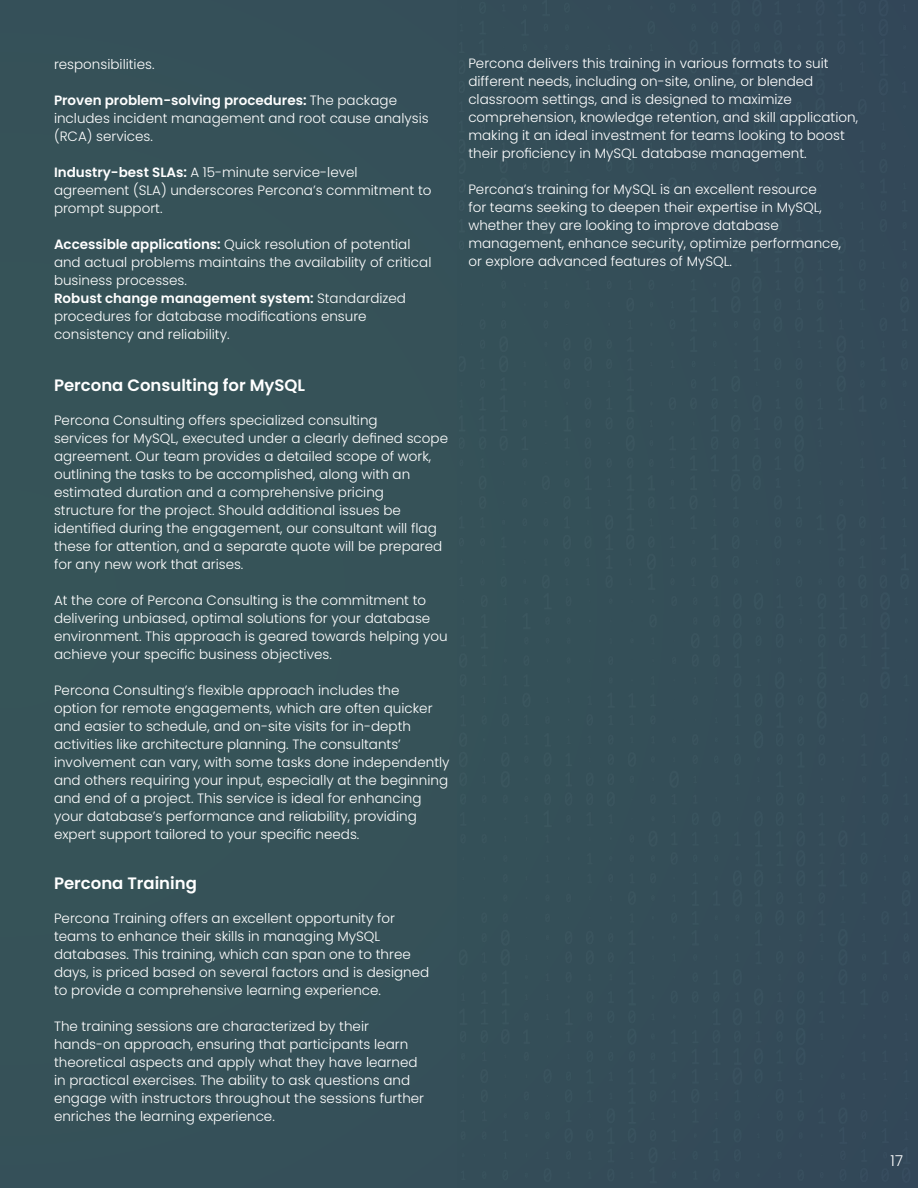
<style>
.page{position:relative;width:918px;height:1188px;background:#355058}
.page>*{position:absolute;margin:0;border:0;box-sizing:border-box;transform-origin:0 0}
.t1{font:600 16.5px "Poppins";color:#fff}
.t2{font:300 15px "Poppins";color:#fff}
.t3{font:300 13.5px/18px "Poppins";color:#fff}
.s1{font-weight:600}
</style>
<div class="page">
<p class="t3" style="left:54px;top:55px;width:102px">responsibilities.</p>
<p class="t3" style="left:54px;top:91px;width:376px"><span class="s1">Proven problem-solving procedures:</span> The package includes incident management and root cause analysis (RCA) services.</p>
<p class="t3" style="left:54px;top:163px;width:379px"><span class="s1">Industry-best SLAs:</span> A 15-minute service-level agreement (SLA) underscores Percona’s commitment to prompt support.</p>
<p class="t3" style="left:54px;top:235px;width:379px"><span class="s1">Accessible applications:</span> Quick resolution of potential and actual problems maintains the availability of critical business processes.<br><span class="s1">Robust change management system:</span> Standardized procedures for database modifications ensure consistency and reliability.</p>
<p class="t1" style="left:54px;top:376px;width:253px">Percona Consulting for MySQL</p>
<p class="t3" style="left:54px;top:412px;width:396px">Percona Consulting offers specialized consulting<br>services for MySQL, executed under a clearly defined scope agreement. Our team provides a detailed scope of work, outlining the tasks to be accomplished, along with an estimated duration and a comprehensive pricing<br>structure for the project. Should additional issues be identified during the engagement, our consultant will flag these for attention, and a separate quote will be prepared for any new work that arises.</p>
<p class="t3" style="left:54px;top:592px;width:395px">At the core of Percona Consulting is the commitment to delivering unbiased, optimal solutions for your database environment. This approach is geared towards helping you achieve your specific business objectives.</p>
<p class="t3" style="left:54px;top:682px;width:397px">Percona Consulting’s flexible approach includes the<br>option for remote engagements, which are often quicker and easier to schedule, and on-site visits for in-depth activities like architecture planning. The consultants’ involvement can vary, with some tasks done independently and others requiring your input, especially at the beginning and end of a project. This service is ideal for enhancing your database’s performance and reliability, providing expert support tailored to your specific needs.</p>
<p class="t1" style="left:54px;top:874px;width:144px">Percona Training</p>
<p class="t3" style="left:54px;top:910px;width:377px">Percona Training offers an excellent opportunity for teams to enhance their skills in managing MySQL databases. This training, which can span one to three days, is priced based on several factors and is designed to provide a comprehensive learning experience.</p>
<p class="t3" style="left:54px;top:1018px;width:372px">The training sessions are characterized by their hands-on approach, ensuring that participants learn theoretical aspects and apply what they have learned in practical exercises. The ability to ask questions and engage with instructors throughout the sessions further enriches the learning experience.</p>
<p class="t3" style="left:468px;top:54px;width:391px">Percona delivers this training in various formats to suit different needs, including on-site, online, or blended classroom settings, and is designed to maximize comprehension, knowledge retention, and skill application, making it an ideal investment for teams looking to boost their proficiency in MySQL database management.</p>
<p class="t3" style="left:468px;top:180px;width:374px">Percona’s training for MySQL is an excellent resource<br>for teams seeking to deepen their expertise in MySQL, whether they are looking to improve database management, enhance security, optimize performance, or explore advanced features of MySQL.</p>
<p class="t2" style="left:891px;top:1152px;width:14px">17</p>
</div>
